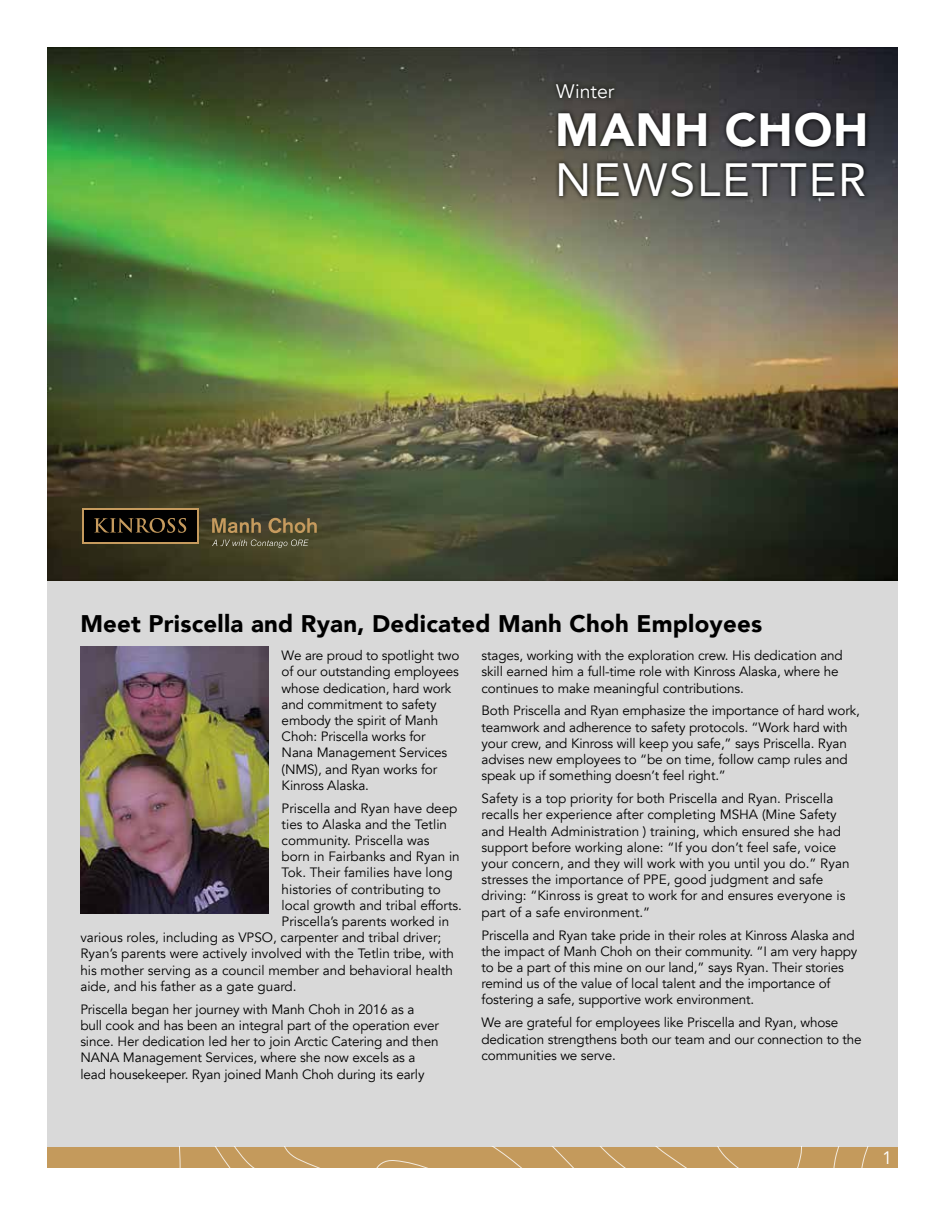
<style>
.page{position:relative;width:945px;height:1215px;background:#fff}
.page>*{position:absolute;margin:0;border:0;box-sizing:border-box;transform-origin:0 0}
.t1{font:46.5px "Avenir";letter-spacing:.04em;color:#fff}
.t2{font:900 46.5px "Avenir";letter-spacing:.02em;color:#fff}
.t3{font:900 24px "Avenir";letter-spacing:.01em;color:#000}
.t4{font:19.5px "Avenir";color:#fff}
.t5{font:18px "Avenir";color:#fff}
.t6{font:13.5px/16.2px "Avenir";letter-spacing:-.01em;color:#000}
</style>
<div class="page">
<div style="left:47px;top:47px;width:851px;height:1121px;background:#d9d9d9"></div>
<img style="left:47px;top:47px;width:851px;height:534px">
<div style="left:47px;top:1147px;width:851px;height:21px;background:#c49a5c"></div>
<svg style="left:179px;top:1147px;width:689px;height:21px"></svg>
<svg style="left:552px;top:79px;width:319px;height:123px;background:#393838"></svg>
<svg style="left:212px;top:518px;width:49px;height:15px"></svg>
<svg style="left:269px;top:518px;width:48px;height:15px"></svg>
<div style="left:82px;top:508px;width:116px;height:36px;background:#c69b5e"></div>
<div style="left:84px;top:510px;width:112px;height:32px;background:#010101"></div>
<svg style="left:94px;top:518px;width:92px;height:15px"></svg>
<svg style="left:212px;top:540px;width:97px;height:8px"></svg>
<img style="left:80px;top:647px;width:188px;height:267px">
<h3 class="t4" style="left:556px;top:79px;width:60px">Winter</h3>
<h1 class="t2" style="left:555px;top:90px;width:315px">MANH CHOH</h1>
<h1 class="t1" style="left:555px;top:142px;width:313px">NEWSLETTER</h1>
<h2 class="t3" style="left:80px;top:603px;width:684px">Meet Priscella and Ryan, Dedicated Manh Choh Employees</h2>
<p class="t6" style="left:282px;top:648px;width:179px">We are proud to spotlight two of our outstanding employees whose dedication, hard work and commitment to safety embody the spirit of Manh<br>Choh: Priscella works for<br>Nana Management Services (NMS), and Ryan works for<br>Kinross Alaska.</p>
<p class="t6" style="left:282px;top:800px;width:177px">Priscella and Ryan have deep</p>
<p class="t6" style="left:282px;top:816px;width:167px">ties to Alaska and the Tetlin</p>
<p class="t6" style="left:282px;top:833px;width:149px">community. Priscella was</p>
<p class="t6" style="left:282px;top:849px;width:180px">born in Fairbanks and Ryan in</p>
<p class="t6" style="left:282px;top:865px;width:173px">Tok. Their families have long</p>
<p class="t6" style="left:282px;top:881px;width:161px">histories of contributing to</p>
<p class="t6" style="left:282px;top:897px;width:182px">local growth and tribal efforts.</p>
<p class="t6" style="left:282px;top:914px;width:169px">Priscella’s parents worked in</p>
<p class="t6" style="left:80px;top:930px;width:362px">various roles, including as VPSO, carpenter and tribal driver;</p>
<p class="t6" style="left:80px;top:946px;width:375px">Ryan’s parents were actively involved with the Tetlin tribe, with</p>
<p class="t6" style="left:80px;top:962px;width:374px">his mother serving as a council member and behavioral health</p>
<p class="t6" style="left:80px;top:978px;width:218px">aide, and his father as a gate guard.</p>
<p class="t6" style="left:80px;top:1001px;width:360px">Priscella began her journey with Manh Choh in 2016 as a bull cook and has been an integral part of the operation ever since. Her dedication led her to join Arctic Catering and then NANA Management Services, where she now excels as a lead housekeeper. Ryan joined Manh Choh during its early</p>
<p class="t6" style="left:482px;top:648px;width:363px">stages, working with the exploration crew. His dedication and skill earned him a full-time role with Kinross Alaska, where he continues to make meaningful contributions.</p>
<p class="t6" style="left:482px;top:703px;width:380px">Both Priscella and Ryan emphasize the importance of hard work, teamwork and adherence to safety protocols. “Work hard with your crew, and Kinross will keep you safe,” says Priscella. Ryan advises new employees to “be on time, follow camp rules and speak up if something doesn’t feel right.”</p>
<p class="t6" style="left:482px;top:791px;width:370px">Safety is a top priority for both Priscella and Ryan. Priscella recalls her experience after completing MSHA (Mine Safety and Health Administration ) training, which ensured she had support before working alone: “If you don’t feel safe, voice your concern, and they will work with you until you do.” Ryan stresses the importance of PPE, good judgment and safe driving: “Kinross is great to work for and ensures everyone is part of a safe environment.”</p>
<p class="t6" style="left:482px;top:927px;width:377px">Priscella and Ryan take pride in their roles at Kinross Alaska and the impact of Manh Choh on their community. “I am very happy to be a part of this mine on our land,” says Ryan. Their stories remind us of the value of local talent and the importance of fostering a safe, supportive work environment.</p>
<p class="t6" style="left:482px;top:1015px;width:382px">We are grateful for employees like Priscella and Ryan, whose dedication strengthens both our team and our connection to the communities we serve.</p>
<h3 class="t5" style="left:882px;top:1147px;width:12px">1</h3>
</div>
